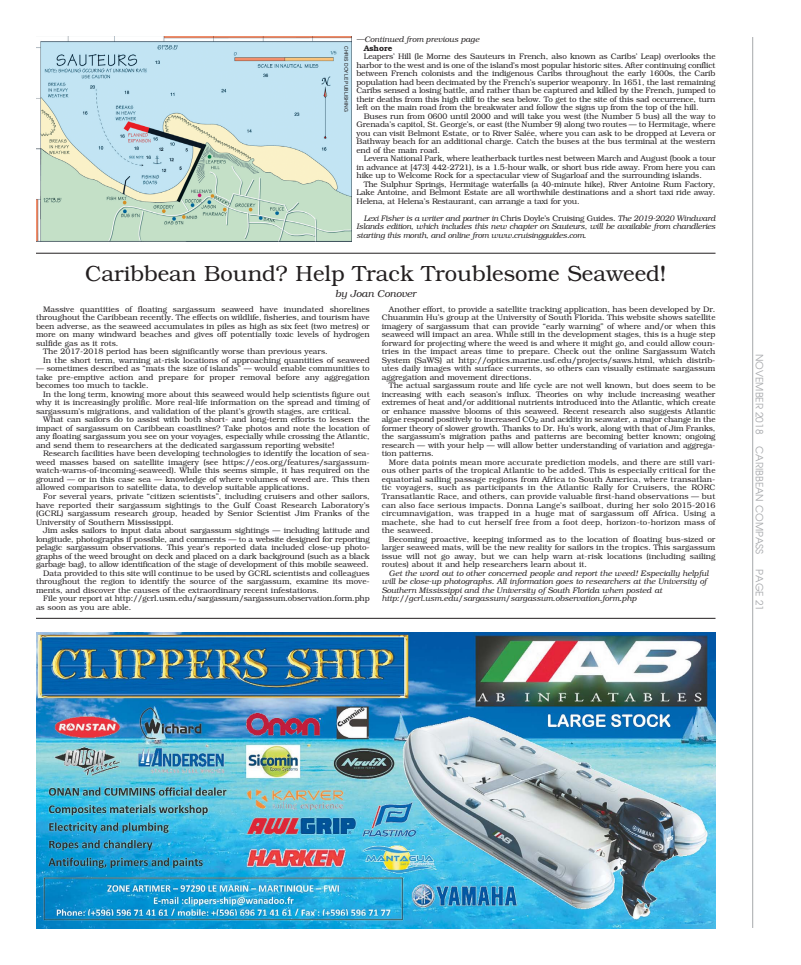
<style>
.page{position:relative;width:801px;height:965px;background:#fff}
.page>*{position:absolute;margin:0;border:0;box-sizing:border-box;transform-origin:0 0}
.t1{font:300 22px "Cc Bookman";color:#231f20}
.t2{font:10px "Cc Avant Garde";color:#a7a9ac}
.t3{font:italic 300 10px "Cc Bookman";color:#231f20}
.t4{font:300 8px/8.5px "Cc Bookman";color:#231f20;text-align:justify}
.t5{font:italic 300 8px/8.5px "Cc Bookman";color:#231f20;text-align:justify}
.t6{font:600 8px "Cc Bookman";color:#231f20}
.t7{font:5px "Cc Helvetica";color:#231f20}
.s1{font-style:normal}
</style>
<div class="page">
<hr style="left:752px;top:37px;width:1px;height:890px;background:#a7a9ac">
<img style="left:36px;top:633px;width:680px;height:295px">
<hr style="left:36px;top:618px;width:680px;height:1px;background:#231f20">
<img style="left:36px;top:36px;width:315px;height:205px">
<hr style="left:36px;top:253px;width:680px;height:1px;background:#231f20">
<p class="t5" style="left:357px;top:36px;width:124px">— Continued from previous page</p>
<p class="t6" style="left:364px;top:45px;width:30px">Ashore</p>
<p class="t4" style="left:357px;top:53px;width:361px;text-indent:7px">Leapers’ Hill (le Morne des Sauteurs in French, also known as Caribs’ Leap) overlooks the harbor to the west and is one of the island’s most popular historic sites. After continuing conflict between French colonists and the indigenous Caribs throughout the early 1600s, the Carib population had been decimated by the French’s superior weaponry. In 1651, the last remaining Caribs sensed a losing battle, and rather than be captured and killed by the French, jumped to their deaths from this high cliff to the sea below. To get to the site of this sad occurrence, turn left on the main road from the breakwater and follow the signs up from the top of the hill.</p>
<p class="t4" style="left:357px;top:113px;width:361px;text-indent:7px">Buses run from 0600 until 2000 and will take you west (the Number 5 bus) all the way to Grenada’s capitol, St. George’s, or east (the Number 9) along two routes — to Hermitage, where you can visit Belmont Estate, or to River Salée, where you can ask to be dropped at Levera or Bathway beach for an additional charge. Catch the buses at the bus terminal at the western end of the main road.</p>
<p class="t4" style="left:357px;top:155px;width:361px;text-indent:7px">Levera National Park, where leatherback turtles nest between March and August (book a tour in advance at [473] 442-2721), is a 1.5-hour walk, or short bus ride away. From here you can hike up to Welcome Rock for a spectacular view of Sugarloaf and the surrounding islands.</p>
<p class="t4" style="left:357px;top:181px;width:361px;text-indent:7px">The Sulphur Springs, Hermitage waterfalls (a 40-minute hike), River Antoine Rum Factory, Lake Antoine, and Belmont Estate are all worthwhile destinations and a short taxi ride away.<br>Helena, at Helena’s Restaurant, can arrange a taxi for you.</p>
<p class="t5" style="left:357px;top:214px;width:361px;text-indent:7px">Lexi Fisher is a writer and partner in <span class="s1">Chris Doyle’s Cruising Guides</span>. The 2019-2020 Windward Islands edition, which includes this new chapter on Sauteurs, will be available from chandleries starting this month, and online from www.cruisingguides.com.</p>
<h1 class="t1" style="left:85px;top:265px;width:583px">Caribbean Bound? Help Track Troublesome Seaweed!</h1>
<p class="t3" style="left:335px;top:290px;width:82px">by Joan Conover</p>
<p class="t4" style="left:43px;top:306px;width:328px">Massive quantities of floating sargassum seaweed have inundated shorelines</p>
<p class="t4" style="left:36px;top:314px;width:335px">throughout the Caribbean recently. The effects on wildlife, fisheries, and tourism have</p>
<p class="t4" style="left:36px;top:323px;width:335px">been adverse, as the seaweed accumulates in piles as high as six feet (two metres) or</p>
<p class="t4" style="left:36px;top:331px;width:335px">more on many windward beaches and gives off potentially toxic levels of hydrogen</p>
<p class="t4" style="left:36px;top:340px;width:84px">sulfide gas as it rots.</p>
<p class="t4" style="left:43px;top:348px;width:286px">The 2017-2018 period has been significantly worse than previous years.</p>
<p class="t4" style="left:43px;top:357px;width:328px">In the short term, warning at-risk locations of approaching quantities of seaweed</p>
<p class="t4" style="left:36px;top:365px;width:335px">— sometimes described as “mats the size of islands” — would enable communities to take pre-emptive action and prepare for proper removal before any aggregation becomes too much to tackle.</p>
<p class="t4" style="left:36px;top:391px;width:335px;text-indent:7px">In the long term, knowing more about this seaweed would help scientists figure out why it is increasingly prolific. More real-life information on the spread and timing of sargassum’s migrations, and validation of the plant’s growth stages, are critical.</p>
<p class="t4" style="left:36px;top:416px;width:335px;text-indent:7px">What can sailors do to assist with both short- and long-term efforts to lessen the impact of sargassum on Caribbean coastlines? Take photos and note the location of any floating sargassum you see on your voyages, especially while crossing the Atlantic, and send them to researchers at the dedicated sargassum reporting website!</p>
<p class="t4" style="left:36px;top:450px;width:335px;text-indent:7px">Research facilities have been developing technologies to identify the location of sea&shy;weed masses based on satellite imagery (see https://eos.org/features/sargassum&shy;watch-warns-of-incoming-seaweed). While this seems simple, it has required on the ground — or in this case sea — knowledge of where volumes of weed are. This then allowed comparison to satellite data, to develop suitable applications.</p>
<p class="t4" style="left:36px;top:493px;width:335px;text-indent:7px">For several years, private “citizen scientists”, including cruisers and other sailors, have reported their sargassum sightings to the Gulf Coast Research Laboratory’s (GCRL) sargassum research group, headed by Senior Scientist Jim Franks of the University of Southern Mississippi.</p>
<p class="t4" style="left:43px;top:527px;width:328px">Jim asks sailors to input data about sargassum sightings — including latitude and</p>
<p class="t4" style="left:36px;top:535px;width:335px">longitude, photographs if possible, and comments — to a website designed for reporting</p>
<p class="t4" style="left:36px;top:544px;width:335px">pelagic sargassum observations. This year’s reported data included close-up photo-</p>
<p class="t4" style="left:36px;top:552px;width:335px">graphs of the weed brought on deck and placed on a dark background (such as a black</p>
<p class="t4" style="left:36px;top:561px;width:334px">garbage bag), to allow identification of the stage of development of this mobile seaweed.</p>
<p class="t4" style="left:43px;top:569px;width:328px">Data provided to this site will continue to be used by GCRL scientists and colleagues</p>
<p class="t4" style="left:36px;top:578px;width:335px">throughout the region to identify the source of the sargassum, examine its move-</p>
<p class="t4" style="left:36px;top:586px;width:285px">ments, and discover the causes of the extraordinary recent infestations.</p>
<p class="t4" style="left:43px;top:595px;width:328px">File your report at http://gcrl.usm.edu/sargassum/sargassum.observation.form.php</p>
<p class="t4" style="left:36px;top:603px;width:97px">as soon as you are able.</p>
<p class="t7" style="left:348px;top:46px;width:67px;rotate:90deg">CHRIS DOYLE PUBLISHING</p>
<p class="t4" style="left:382px;top:306px;width:335px;text-indent:7px">Another effort, to provide a satellite tracking application, has been developed by Dr.<br>Chuanmin Hu’s group at the University of South Florida. This website shows satellite imagery of sargassum that can provide “early warning” of where and/or when this seaweed will impact an area. While still in the development stages, this is a huge step forward for projecting where the weed is and where it might go, and could allow coun&shy;tries in the impact areas time to prepare. Check out the online Sargassum Watch System (SaWS) at http://optics.marine.usf.edu/projects/saws.html, which distrib&shy;utes daily images with surface currents, so others can visually estimate sargassum aggregation and movement directions.</p>
<p class="t4" style="left:382px;top:382px;width:335px;text-indent:7px">The actual sargassum route and life cycle are not well known, but does seem to be increasing with each season’s influx. Theories on why include increasing weather extremes of heat and/or additional nutrients introduced into the Atlantic, which create or enhance massive blooms of this seaweed. Recent research also suggests Atlantic algae respond positively to increased CO<sub>2</sub> and acidity in seawater, a major change in the former theory of slower growth. Thanks to Dr. Hu’s work, along with that of Jim Franks, the sargassum’s migration paths and patterns are becoming better known; ongoing research — with your help — will allow better understanding of variation and aggrega&shy;tion patterns.</p>
<p class="t4" style="left:382px;top:459px;width:335px;text-indent:7px">More data points mean more accurate prediction models, and there are still vari&shy;ous other parts of the tropical Atlantic to be added. This is especially critical for the equatorial sailing passage regions from Africa to South America, where transatlan&shy;tic voyagers, such as participants in the Atlantic Rally for Cruisers, the RORC Transatlantic Race, and others, can provide valuable first-hand observations — but can also face serious impacts. Donna Lange’s sailboat, during her solo 2015-2016 circumnavigation, was trapped in a huge mat of sargassum off Africa. Using a machete, she had to cut herself free from a foot deep, horizon-to-horizon mass of the seaweed.</p>
<p class="t4" style="left:382px;top:535px;width:335px;text-indent:7px">Becoming proactive, keeping informed as to the location of floating bus-sized or larger seaweed mats, will be the new reality for sailors in the tropics. This sargassum issue will not go away, but we can help warn at-risk locations (including sailing routes) about it and help researchers learn about it.</p>
<p class="t5" style="left:382px;top:569px;width:328px;text-align:left;text-indent:7px">Get the word out to other concerned people and report the weed! Especially helpful will be close-up photographs. All information goes to researchers at the University of Southern Mississippi and the University of South Florida when posted at http://gcrl.usm.edu/sargassum/sargassum.observation.form.php</p>
<p class="t2" style="left:763px;top:354px;width:202px;rotate:90deg">NOVEMBER 2018 CARIBBEAN COMPASS</p>
<p class="t2" style="left:763px;top:569px;width:43px;rotate:90deg">PAGE 21</p>
</div>
